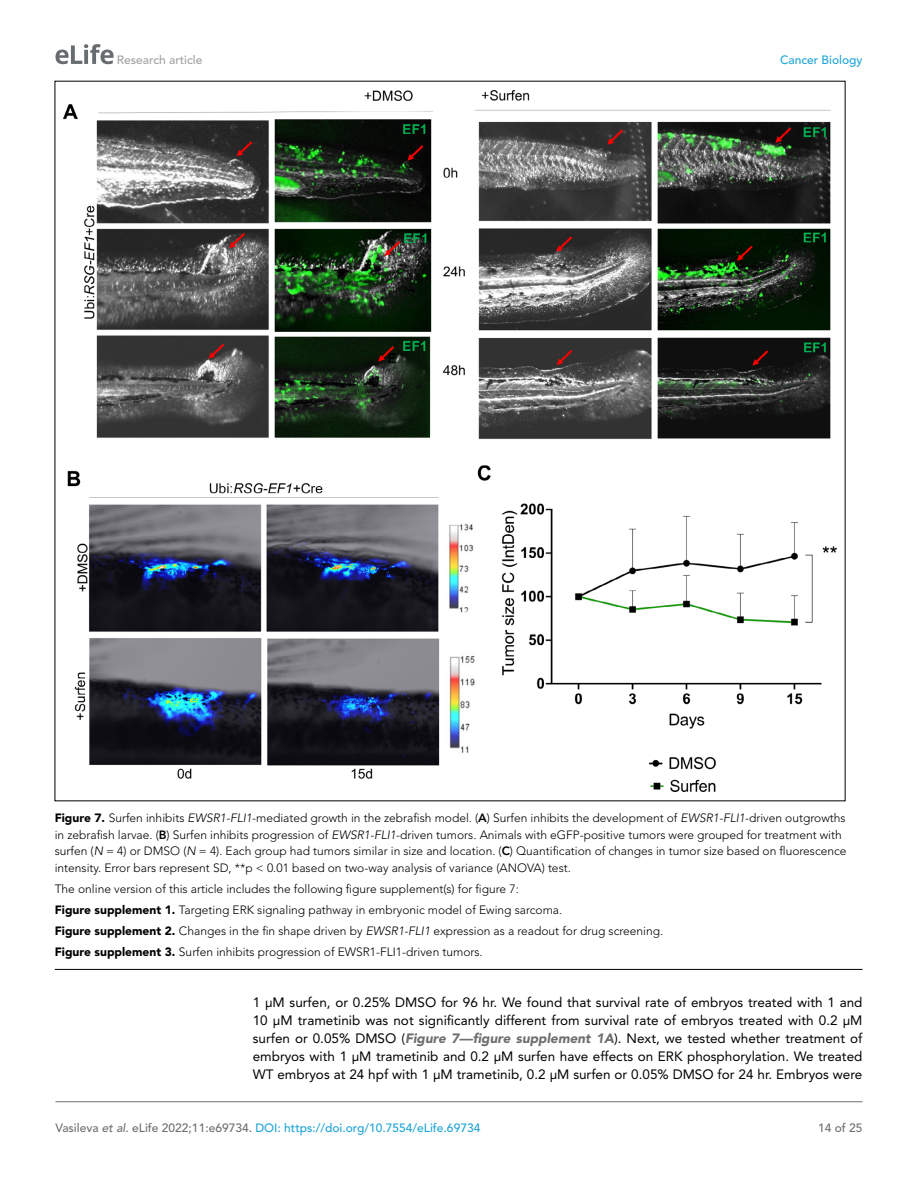
<style>
.page{position:relative;width:918px;height:1188px;background:#fff}
.page>*{position:absolute;margin:0;border:0;box-sizing:border-box;transform-origin:0 0}
.t1{font:13.5px/18px "Avenir LT Std";color:#000;text-align:justify}
.t2{font:300 12px/16.5px "Avenir LT Std";color:#000}
.t3{font:500 12px "Avenir LT Std";color:#1ea4d7}
.t4{font:500 12px "Avenir LT Std";color:#a3a09f}
.t5{font:500 12px "Avenir LT Std";color:#6e6e70}
.s1{font-weight:900}
.s2{font-style:italic}
.s3{font-weight:800}
.s4{font-weight:900;font-style:italic;color:#6e6e70}
.s5{color:#6e6e70}
.s6{font-style:italic;color:#6e6e70}
</style>
<div class="page">
<svg style="left:56px;top:44px;width:58px;height:20px"></svg>
<hr style="left:56px;top:1101px;width:806px;height:1px;background:#6e6e70">
<hr style="left:55px;top:969px;width:807px;height:1px;background:#000">
<img style="left:64px;top:90px;width:772px;height:702px">
<p class="t4" style="left:117px;top:53px;width:87px">Research article</p>
<p class="t3" style="left:780px;top:53px;width:84px">Cancer Biology</p>
<p class="t2" style="left:55px;top:810px;width:793px"><span class="s1">Figure 7.</span> Surfen inhibits <span class="s2">EWSR1-FLI1</span>-mediated growth in the zebrafish model. (<span class="s3">A</span>) Surfen inhibits the development of <span class="s2">EWSR1-FLI1</span>-driven outgrowths in zebrafish larvae. (<span class="s3">B</span>) Surfen inhibits progression of <span class="s2">EWSR1-FLI1</span>-driven tumors. Animals with eGFP-positive tumors were grouped for treatment with surfen (<span class="s2">N</span> = 4) or DMSO (<span class="s2">N</span> = 4). Each group had tumors similar in size and location. (<span class="s3">C</span>) Quantification of changes in tumor size based on fluorescence intensity. Error bars represent SD, **p &lt; 0.01 based on two-way analysis of variance (ANOVA) test.</p>
<p class="t2" style="left:55px;top:878px;width:610px;line-height:21px">The online version of this article includes the following figure supplement(s) for figure 7:<br><span class="s1">Figure supplement 1.</span> Targeting ERK signaling pathway in embryonic model of Ewing sarcoma.<br><span class="s1">Figure supplement 2.</span> Changes in the fin shape driven by <span class="s2">EWSR1-FLI1</span> expression as a readout for drug screening.<br><span class="s1">Figure supplement 3.</span> Surfen inhibits progression of EWSR1-FLI1-driven tumors.</p>
<p class="t1" style="left:253px;top:994px;width:611px">1 μM surfen, or 0.25% DMSO for 96 hr. We found that survival rate of embryos treated with 1 and 10 μM trametinib was not significantly different from survival rate of embryos treated with 0.2 μM surfen or 0.05% DMSO (<span class="s4">Figure 7—figure supplement 1A</span>). Next, we tested whether treatment of embryos with 1 μM trametinib and 0.2 μM surfen have effects on ERK phosphorylation. We treated WT embryos at 24 hpf with 1 μM trametinib, 0.2 μM surfen or 0.05% DMSO for 24 hr. Embryos were</p>
<p class="t3" style="left:56px;top:1121px;width:426px"><span class="s5">Vasileva</span> <span class="s6">et al</span><span class="s5">. eLife 2022;11:e69734.</span> DOI: https://doi.org/10.7554/eLife.69734</p>
<p class="t5" style="left:818px;top:1121px;width:46px">14 of 25</p>
</div>
